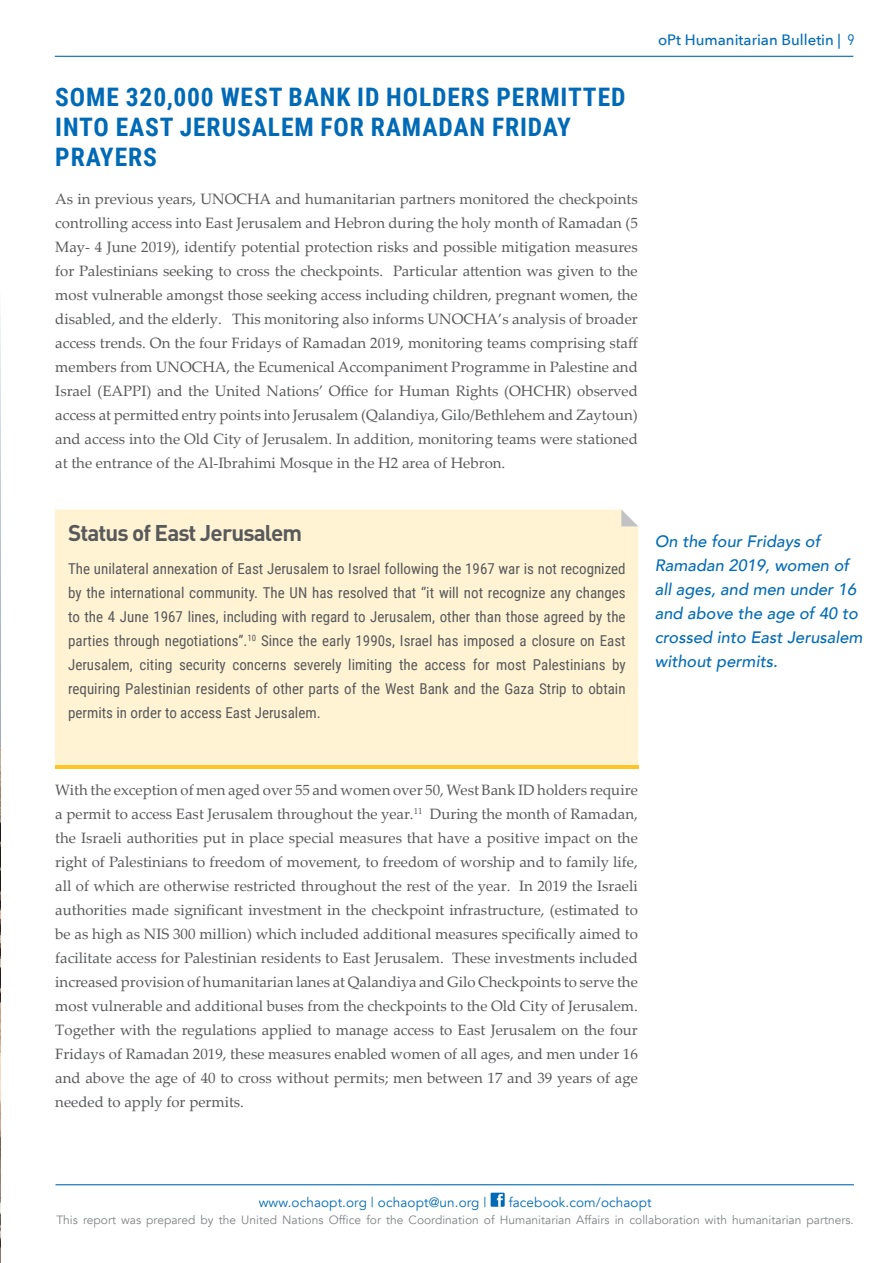
<style>
.page{position:relative;width:893px;height:1263px;background:#fff}
.page>*{position:absolute;margin:0;border:0;box-sizing:border-box;transform-origin:0 0}
.t1{font:700 25.5px/30px "Roboto Condensed";letter-spacing:.035em;color:#006ab6}
.t2{font:700 22.5px "DIN Pro";letter-spacing:-.04em;color:#58595b}
.t3{font:italic 500 16.5px/24px "Avenir";color:#036cb6}
.t4{font:15px/24px "Palatino Linotype";color:#58595b;text-align:justify}
.t5{font:15px/24px "Roboto Condensed";color:#58595b;text-align:justify}
.t6{font:500 15px "Avenir Next";color:#036cb6}
.t7{font:13.5px "Avenir";letter-spacing:.01em;color:#036cb6}
.t8{font:12px "Avenir";color:#808285}
.s1{font-family:"Avenir Next Condensed";font-weight:400}
</style>
<div class="page">
<hr style="left:56px;top:1184px;width:798px;height:1px;background:#036cb6">
<hr style="left:55px;top:56px;width:798px;height:1px;background:#036cb6">
<div style="left:491px;top:1193px;width:14px;height:14px;background:#006ab6"></div>
<svg style="left:497px;top:1194px;width:6px;height:13px"></svg>
<img style="left:0;top:314px;width:1px;height:949px">
<div style="left:55px;top:509px;width:583px;height:256px;background:#fff3d3"></div>
<svg style="left:621px;top:509px;width:17px;height:17px"></svg>
<hr style="left:55px;top:766px;width:583px;height:3px;background:#ffc425">
<h1 class="t1" style="left:55px;top:81px;width:572px">SOME 320,000 WEST BANK ID HOLDERS PERMITTED<br>INTO EAST JERUSALEM FOR RAMADAN FRIDAY<br>PRAYERS</h1>
<p class="t4" style="left:55px;top:186px;width:584px">As in previous years, UNOCHA and humanitarian partners monitored the checkpoints controlling access into East Jerusalem and Hebron during the holy month of Ramadan (5<br>May- 4 June 2019), identify potential protection risks and possible mitigation measures for Palestinians seeking to cross the checkpoints. Particular attention was given to the most vulnerable amongst those seeking access including children, pregnant women, the disabled, and the elderly. This monitoring also informs UNOCHA’s analysis of broader access trends. On the four Fridays of Ramadan 2019, monitoring teams comprising staff members from UNOCHA, the Ecumenical Accompaniment Programme in Palestine and Israel (EAPPI) and the United Nations’ Office for Human Rights (OHCHR) observed access at permitted entry points into Jerusalem (Qalandiya, Gilo/Bethlehem and Zaytoun) and access into the Old City of Jerusalem. In addition, monitoring teams were stationed at the entrance of the Al-Ibrahimi Mosque in the H2 area of Hebron.</p>
<p class="t6" style="left:658px;top:27px;width:198px">oPt Humanitarian Bulletin | <span class="s1">9</span></p>
<h2 class="t2" style="left:68px;top:514px;width:236px">Status of East Jerusalem</h2>
<p class="t5" style="left:68px;top:556px;width:559px">The unilateral annexation of East Jerusalem to Israel following the 1967 war is not recognized by the international community. The UN has resolved that ‘’it will not recognize any changes to the 4 June 1967 lines, including with regard to Jerusalem, other than those agreed by the parties through negotiations”.<sup>10</sup> Since the early 1990s, Israel has imposed a closure on East Jerusalem, citing security concerns severely limiting the access for most Palestinians by requiring Palestinian residents of other parts of the West Bank and the Gaza Strip to obtain permits in order to access East Jerusalem.</p>
<p class="t3" style="left:655px;top:529px;width:209px">On the four Fridays of<br>Ramadan 2019, women of all ages, and men under 16 and above the age of 40 to crossed into East Jerusalem without permits.</p>
<p class="t4" style="left:55px;top:778px;width:584px">With the exception of men aged over 55 and women over 50, West Bank ID holders require a permit to access East Jerusalem throughout the year.<sup>11</sup> During the month of Ramadan, the Israeli authorities put in place special measures that have a positive impact on the right of Palestinians to freedom of movement, to freedom of worship and to family life, all of which are otherwise restricted throughout the rest of the year. In 2019 the Israeli authorities made significant investment in the checkpoint infrastructure, (estimated to be as high as NIS 300 million) which included additional measures specifically aimed to facilitate access for Palestinian residents to East Jerusalem. These investments included increased provision of humanitarian lanes at Qalandiya and Gilo Checkpoints to serve the most vulnerable and additional buses from the checkpoints to the Old City of Jerusalem.<br>Together with the regulations applied to manage access to East Jerusalem on the four Fridays of Ramadan 2019, these measures enabled women of all ages, and men under 16 and above the age of 40 to cross without permits; men between 17 and 39 years of age needed to apply for permits.</p>
<p class="t7" style="left:259px;top:1194px;width:229px">www.ochaopt.org | ochaopt@un.org |</p>
<p class="t7" style="left:509px;top:1194px;width:144px">facebook.com/ochaopt</p>
<p class="t8" style="left:56px;top:1213px;width:799px">This report was prepared by the United Nations Office for the Coordination of Humanitarian Affairs in collaboration with humanitarian partners.</p>
</div>
